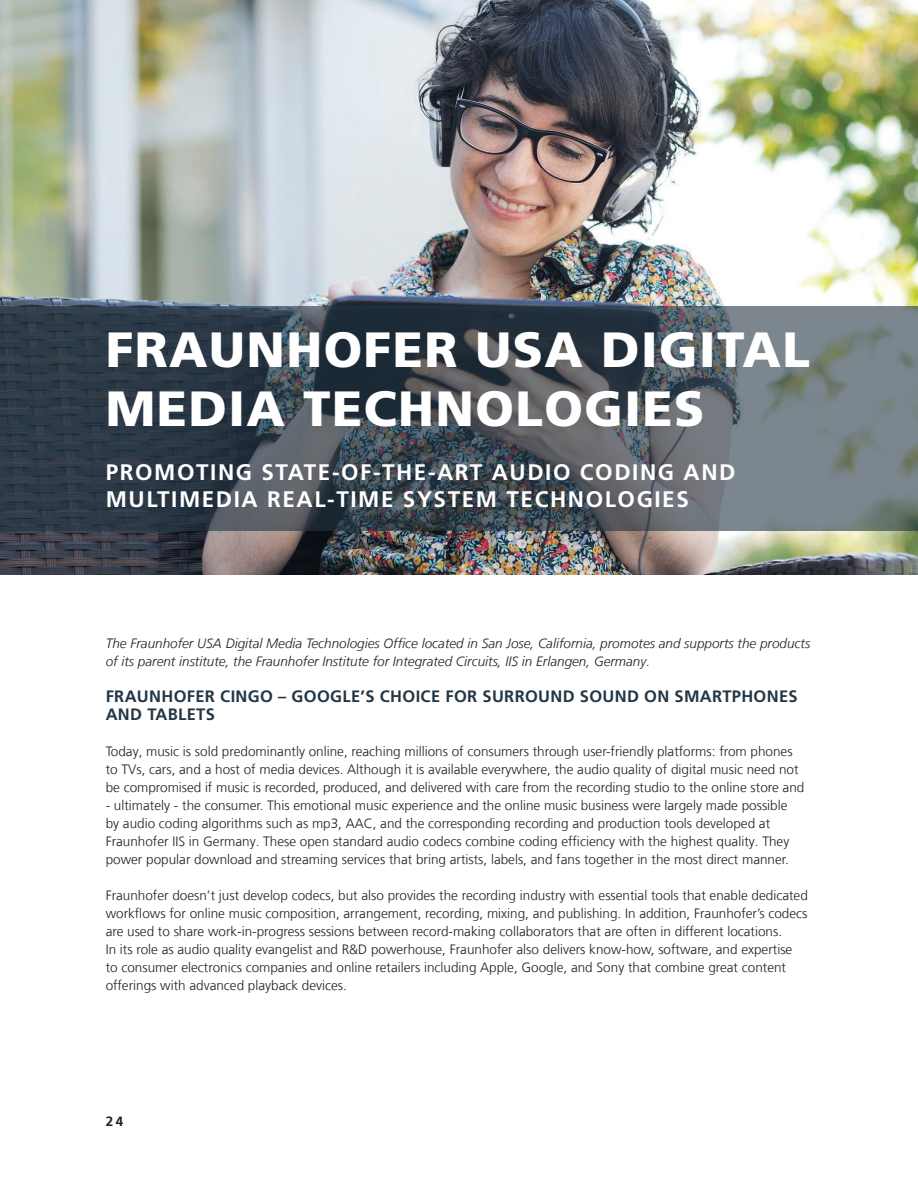
<style>
.page{position:relative;width:918px;height:1188px;background:#fff}
.page>*{position:absolute;margin:0;border:0;box-sizing:border-box;transform-origin:0 0}
.t1{font:900 49.5px/59.4px "Frutiger LT Com";letter-spacing:.03em;color:#fff}
.t2{font:700 22.5px/27px "Frutiger";letter-spacing:.07em;color:#fff}
.t3{font:700 16.5px/18px "Frutiger LT Com";letter-spacing:.02em;color:#233645}
.t4{font:300 13.5px/18px "Frutiger LT Com";color:#231f20}
.t5{font:italic 300 13.5px/18px "Frutiger LT Com";color:#231f20}
.t6{font:700 13.5px "Frutiger LT Com";color:#231f20}
</style>
<div class="page">
<img style="left:0;top:0;width:918px;height:574px">
<svg style="left:0;top:306px;width:918px;height:224px;background:#47515a"></svg>
<h1 class="t1" style="left:106px;top:320px;width:706px">FRAUNHOFER USA DIGITAL<br>MEDIA TECHNOLOGIES</h1>
<h2 class="t2" style="left:106px;top:459px;width:631px">PROMOTING STATE-OF-THE-ART AUDIO CODING AND<br>MULTIMEDIA REAL-TIME SYSTEM TECHNOLOGIES</h2>
<p class="t5" style="left:106px;top:634px;width:706px">The Fraunhofer USA Digital Media Technologies Office located in San Jose, California, promotes and supports the products of its parent institute, the Fraunhofer Institute for Integrated Circuits, IIS in Erlangen, Germany.</p>
<p class="t3" style="left:106px;top:687px;width:693px">FRAUNHOFER CINGO – GOOGLE’S CHOICE FOR SURROUND SOUND ON SMARTPHONES<br>AND TABLETS</p>
<p class="t4" style="left:106px;top:742px;width:700px">Today, music is sold predominantly online, reaching millions of consumers through user-friendly platforms: from phones to TVs, cars, and a host of media devices. Although it is available everywhere, the audio quality of digital music need not be compromised if music is recorded, produced, and delivered with care from the recording studio to the online store and</p>
<p class="t4" style="left:106px;top:796px;width:685px">- ultimately - the consumer. This emotional music experience and the online music business were largely made possible by audio coding algorithms such as mp3, AAC, and the corresponding recording and production tools developed at Fraunhofer IIS in Germany. These open standard audio codecs combine coding efficiency with the highest quality. They power popular download and streaming services that bring artists, labels, and fans together in the most direct manner.</p>
<p class="t4" style="left:106px;top:886px;width:704px">Fraunhofer doesn’t just develop codecs, but also provides the recording industry with essential tools that enable dedicated workflows for online music composition, arrangement, recording, mixing, and publishing. In addition, Fraunhofer’s codecs are used to share work-in-progress sessions between record-making collaborators that are often in different locations.<br>In its role as audio quality evangelist and R&amp;D powerhouse, Fraunhofer also delivers know-how, software, and expertise<br>to consumer electronics companies and online retailers including Apple, Google, and Sony that combine great content offerings with advanced playback devices.</p>
<p class="t6" style="left:106px;top:1114px;width:19px">24</p>
</div>
